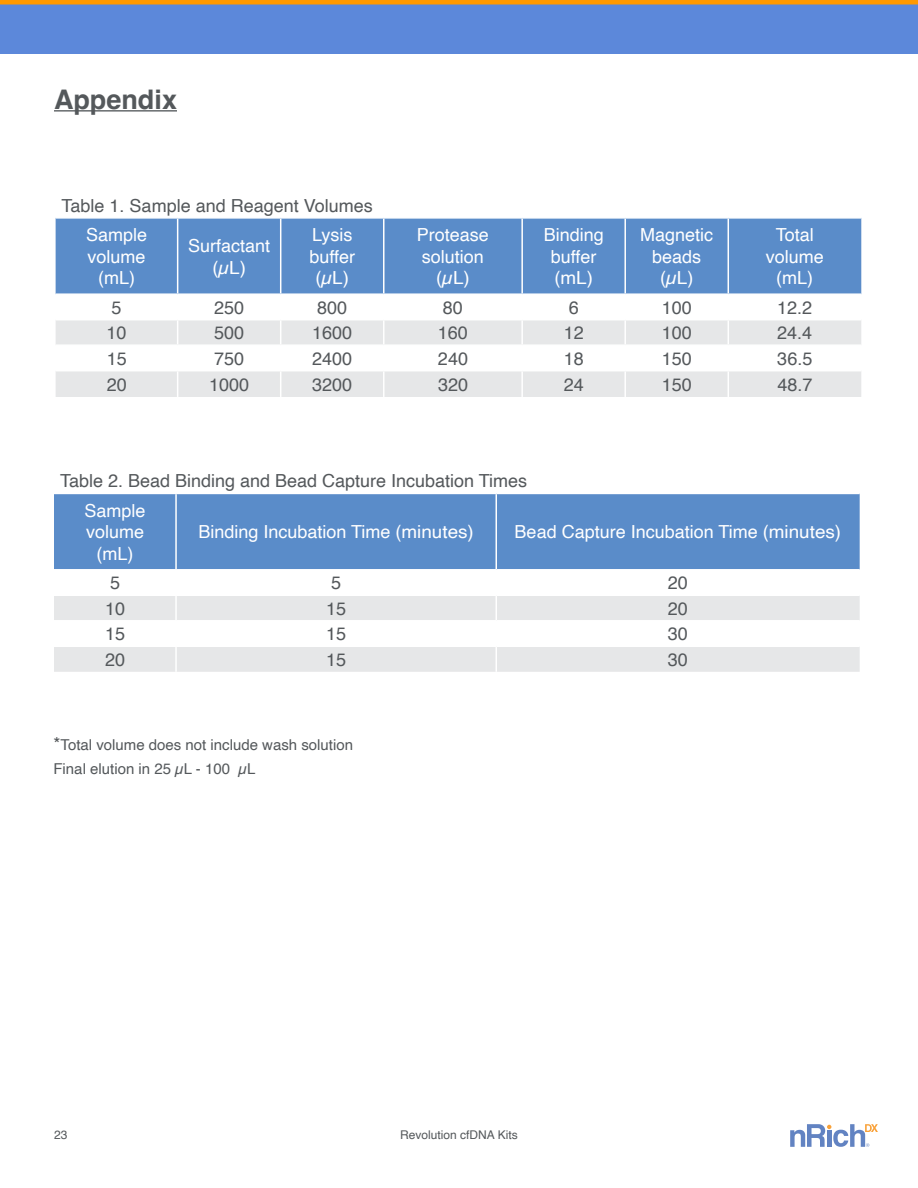
<style>
.page{position:relative;width:918px;height:1188px;background:#fff}
.page>*{position:absolute;margin:0;border:0;box-sizing:border-box;transform-origin:0 0}
.t1{font:700 27px "Helvetica";color:#54585b}
.t2{font:18px/21.6px "Helvetica";color:#fff;text-align:center}
.t3{font:18px "Helvetica";color:#54585b}
.t4{font:15px/24px "Helvetica";color:#54585b}
.t5{font:12px "Helvetica";color:#54585b}
.s1{font-size:18px}
</style>
<div class="page">
<div style="left:0;top:0;width:918px;height:54px;background:#5c88da"></div>
<hr style="left:0;top:0;width:918px;height:4px;background:#f90">
<svg style="left:790px;top:1124px;width:88px;height:23px"></svg>
<hr style="left:54px;top:110px;width:123px;height:2px;background:#54585b">
<div style="left:56px;top:219px;width:805px;height:74px;background:#5a8cc9"></div>
<svg style="left:56px;top:320px;width:805px;height:77px;fill:#e6e7e8"></svg>
<hr style="left:177px;top:219px;width:1px;height:74px;background:#fff">
<hr style="left:280px;top:219px;width:1px;height:74px;background:#fff">
<hr style="left:383px;top:219px;width:2px;height:74px;background:#fff">
<hr style="left:521px;top:219px;width:2px;height:74px;background:#fff">
<hr style="left:624px;top:219px;width:2px;height:74px;background:#fff">
<hr style="left:728px;top:219px;width:1px;height:74px;background:#fff">
<hr style="left:383px;top:320px;width:2px;height:24px;background:#fff">
<hr style="left:521px;top:320px;width:2px;height:24px;background:#fff">
<hr style="left:624px;top:320px;width:2px;height:24px;background:#fff">
<hr style="left:56px;top:344px;width:122px;height:2px;background:#fff">
<hr style="left:178px;top:344px;width:103px;height:2px;background:#fff">
<hr style="left:281px;top:344px;width:103px;height:2px;background:#fff">
<hr style="left:384px;top:344px;width:138px;height:2px;background:#fff">
<hr style="left:383px;top:346px;width:2px;height:24px;background:#fff">
<hr style="left:522px;top:344px;width:103px;height:2px;background:#fff">
<hr style="left:521px;top:346px;width:2px;height:24px;background:#fff">
<hr style="left:625px;top:344px;width:103px;height:2px;background:#fff">
<hr style="left:624px;top:346px;width:2px;height:24px;background:#fff">
<hr style="left:728px;top:344px;width:133px;height:2px;background:#fff">
<hr style="left:56px;top:370px;width:122px;height:1px;background:#fff">
<hr style="left:178px;top:370px;width:103px;height:1px;background:#fff">
<svg style="left:177px;top:320px;width:1px;height:77px"></svg>
<hr style="left:281px;top:370px;width:103px;height:1px;background:#fff">
<svg style="left:280px;top:320px;width:1px;height:77px"></svg>
<hr style="left:384px;top:370px;width:138px;height:1px;background:#fff">
<hr style="left:383px;top:371px;width:2px;height:26px;background:#fff">
<hr style="left:522px;top:370px;width:103px;height:1px;background:#fff">
<hr style="left:521px;top:371px;width:2px;height:26px;background:#fff">
<hr style="left:625px;top:370px;width:103px;height:1px;background:#fff">
<hr style="left:624px;top:371px;width:2px;height:26px;background:#fff">
<hr style="left:728px;top:370px;width:133px;height:1px;background:#fff">
<svg style="left:728px;top:320px;width:1px;height:77px"></svg>
<div style="left:54px;top:494px;width:806px;height:75px;background:#5a8cc9"></div>
<svg style="left:54px;top:596px;width:806px;height:76px;fill:#e6e7e8"></svg>
<hr style="left:175px;top:494px;width:2px;height:75px;background:#fff">
<hr style="left:496px;top:494px;width:1px;height:75px;background:#fff">
<hr style="left:175px;top:596px;width:2px;height:24px;background:#fff">
<hr style="left:54px;top:620px;width:122px;height:2px;background:#fff">
<hr style="left:176px;top:620px;width:320px;height:2px;background:#fff">
<hr style="left:175px;top:622px;width:2px;height:24px;background:#fff">
<hr style="left:496px;top:620px;width:364px;height:2px;background:#fff">
<hr style="left:54px;top:646px;width:122px;height:1px;background:#fff">
<hr style="left:176px;top:646px;width:320px;height:1px;background:#fff">
<hr style="left:175px;top:647px;width:2px;height:25px;background:#fff">
<hr style="left:496px;top:646px;width:364px;height:1px;background:#fff">
<svg style="left:496px;top:596px;width:1px;height:76px"></svg>
<h1 class="t1" style="left:54px;top:83px;width:125px">Appendix</h1>
<p class="t3" style="left:62px;top:192px;width:313px">Table 1. Sample and Reagent Volumes</p>
<p class="t2" style="left:86px;top:225px;width:63px">Sample volume (mL)</p>
<p class="t2" style="left:188px;top:235px;width:84px">Surfactant (µL)</p>
<p class="t2" style="left:309px;top:225px;width:47px">Lysis buffer (µL)</p>
<p class="t2" style="left:417px;top:225px;width:74px">Protease solution (µL)</p>
<p class="t2" style="left:544px;top:225px;width:62px">Binding buffer (mL)</p>
<p class="t2" style="left:640px;top:225px;width:75px">Magnetic beads (µL)</p>
<p class="t2" style="left:766px;top:225px;width:60px">Total volume (mL)</p>
<p class="t3" style="left:112px;top:294px;width:12px">5</p>
<p class="t3" style="left:214px;top:294px;width:32px">250</p>
<p class="t3" style="left:317px;top:294px;width:32px">800</p>
<p class="t3" style="left:443px;top:294px;width:22px">80</p>
<p class="t3" style="left:569px;top:294px;width:12px">6</p>
<p class="t3" style="left:662px;top:294px;width:32px">100</p>
<p class="t3" style="left:777px;top:294px;width:37px">12.2</p>
<p class="t3" style="left:107px;top:319px;width:22px">10</p>
<p class="t3" style="left:214px;top:319px;width:32px">500</p>
<p class="t3" style="left:312px;top:319px;width:42px">1600</p>
<p class="t3" style="left:438px;top:319px;width:32px">160</p>
<p class="t3" style="left:564px;top:319px;width:22px">12</p>
<p class="t3" style="left:662px;top:319px;width:32px">100</p>
<p class="t3" style="left:777px;top:319px;width:37px">24.4</p>
<p class="t3" style="left:107px;top:345px;width:22px">15</p>
<p class="t3" style="left:214px;top:345px;width:32px">750</p>
<p class="t3" style="left:312px;top:345px;width:42px">2400</p>
<p class="t3" style="left:438px;top:345px;width:32px">240</p>
<p class="t3" style="left:564px;top:345px;width:22px">18</p>
<p class="t3" style="left:662px;top:345px;width:32px">150</p>
<p class="t3" style="left:777px;top:345px;width:37px">36.5</p>
<p class="t3" style="left:107px;top:370px;width:22px">20</p>
<p class="t3" style="left:209px;top:370px;width:42px">1000</p>
<p class="t3" style="left:312px;top:370px;width:42px">3200</p>
<p class="t3" style="left:438px;top:370px;width:32px">320</p>
<p class="t3" style="left:564px;top:370px;width:22px">24</p>
<p class="t3" style="left:662px;top:370px;width:32px">150</p>
<p class="t3" style="left:777px;top:370px;width:37px">48.7</p>
<p class="t3" style="left:60px;top:467px;width:469px">Table 2. Bead Binding and Bead Capture Incubation Times</p>
<p class="t2" style="left:84px;top:500px;width:63px">Sample volume (mL)</p>
<p class="t2" style="left:198px;top:522px;width:277px">Binding Incubation Time (minutes)</p>
<p class="t2" style="left:515px;top:522px;width:328px">Bead Capture Incubation Time (minutes)</p>
<p class="t3" style="left:110px;top:569px;width:12px">5</p>
<p class="t3" style="left:331px;top:569px;width:12px">5</p>
<p class="t3" style="left:668px;top:569px;width:22px">20</p>
<p class="t3" style="left:105px;top:595px;width:22px">10</p>
<p class="t3" style="left:326px;top:595px;width:22px">15</p>
<p class="t3" style="left:668px;top:595px;width:22px">20</p>
<p class="t3" style="left:105px;top:620px;width:22px">15</p>
<p class="t3" style="left:326px;top:620px;width:22px">15</p>
<p class="t3" style="left:668px;top:620px;width:22px">30</p>
<p class="t3" style="left:105px;top:646px;width:22px">20</p>
<p class="t3" style="left:326px;top:646px;width:22px">15</p>
<p class="t3" style="left:668px;top:646px;width:22px">30</p>
<p class="t4" style="left:53px;top:733px;width:301px"><span class="s1">*</span>Total volume does not include wash solution<br>Final elution in 25 µL - 100 µL</p>
<p class="t5" style="left:54px;top:1126px;width:15px">23</p>
<p class="t5" style="left:400px;top:1126px;width:119px">Revolution cfDNA Kits</p>
</div>
